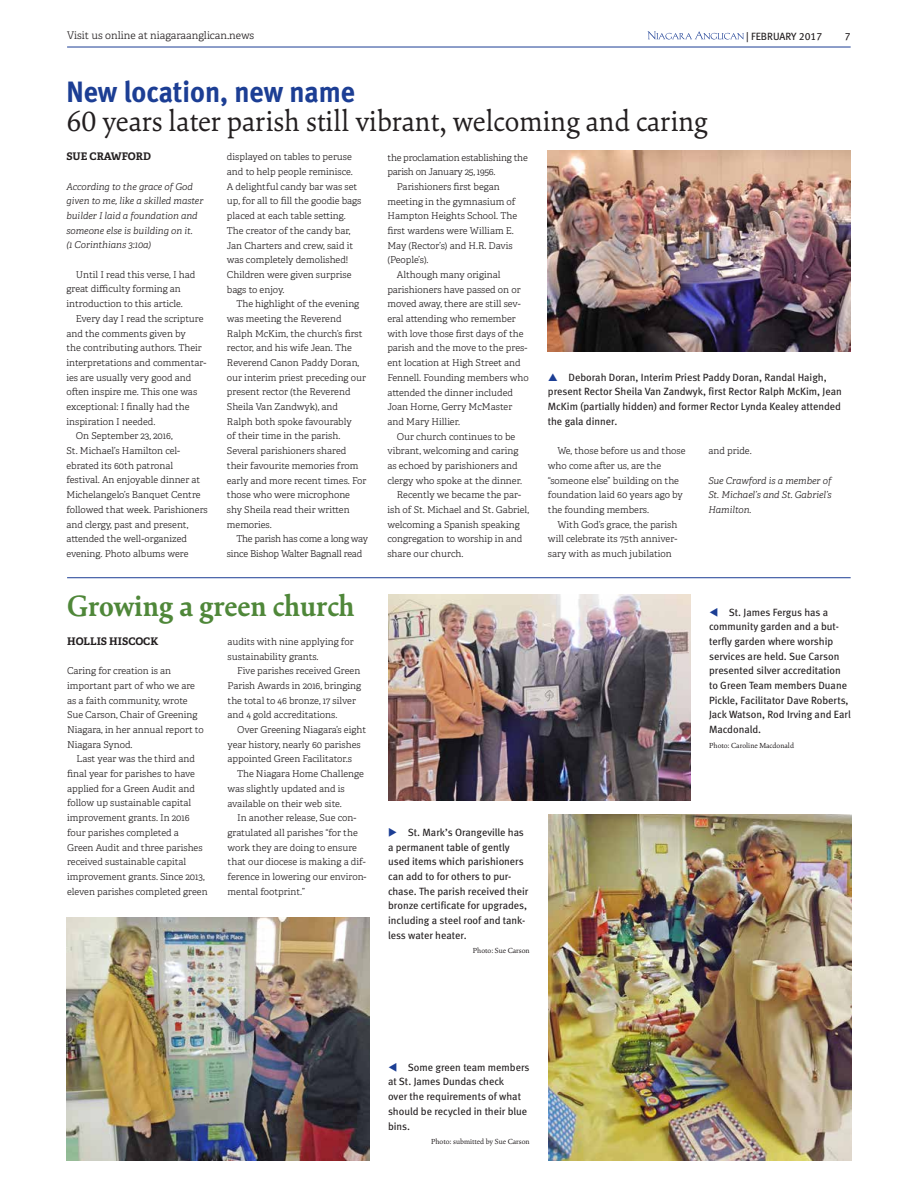
<style>
.page{position:relative;width:918px;height:1188px;background:#fff}
.page>*{position:absolute;margin:0;border:0;box-sizing:border-box;transform-origin:0 0}
.t1{font:29.4px "Cala";color:#231f20;scale:.95 1}
.t2{font:700 29.4px "Cala";color:#4f8739;scale:.95 1}
.t3{font:29.4px "Meta Bold CELF";color:#1c3e94;scale:.95 1}
.t4{font:10.5px/14.7px "Meta Book CELF";color:#231f20}
.t5{font:300 10.5px "Adelle";color:#231f20}
.t6{font:700 10.5px "Adelle";color:#231f20}
.t7{font:300 9.45px/14.7px "Adelle";color:#231f20}
.t8{font:italic 300 9.45px/14.7px "Adelle";color:#231f20}
.t9{font:300 9.45px/14.7px "Adelle";letter-spacing:-.02em;color:#231f20}
.t10{font:7.35px "Cala";color:#231f20}
.s1{color:#1c3e94}
</style>
<div class="page">
<svg style="left:648px;top:31px;width:96px;height:9px"></svg>
<hr style="left:67px;top:47px;width:784px;height:1px;background:#1c3e94">
<hr style="left:67px;top:577px;width:784px;height:1px;background:#1c3e94">
<img style="left:549px;top:815px;width:302px;height:345px">
<img style="left:388px;top:595px;width:303px;height:206px">
<img style="left:66px;top:917px;width:303px;height:244px">
<img style="left:548px;top:150px;width:302px;height:201px">
<p class="t5" style="left:67px;top:29px;width:189px">Visit us online at niagaraanglican.news</p>
<p class="t4" style="left:746px;top:29px;width:78px">| FEBRUARY 2017</p>
<p class="t4" style="left:845px;top:29px;width:7px">7</p>
<h1 class="t3" style="left:66px;top:73px;width:305px">New location, new name</h1>
<h1 class="t1" style="left:66px;top:102px;width:677px">60 years later parish still vibrant, welcoming and caring</h1>
<p class="t6" style="left:66px;top:150px;width:86px">SUE CRAWFORD</p>
<p class="t8" style="left:66px;top:179px;width:138px">According to the grace of God given to me, like a skilled master builder I laid a foundation and someone else is building on it.<br>(1 Corinthians 3:10a)</p>
<p class="t7" style="left:66px;top:267px;width:131px;text-indent:9px">Until I read this verse, I had great difficulty forming an introduction to this article.</p>
<p class="t7" style="left:76px;top:311px;width:129px">Every day I read the scripture</p>
<p class="t7" style="left:66px;top:326px;width:121px">and the comments given by</p>
<p class="t7" style="left:66px;top:341px;width:137px">the contributing authors. Their</p>
<p class="t7" style="left:66px;top:355px;width:141px">interpretations and commentar-</p>
<p class="t7" style="left:66px;top:370px;width:126px">ies are usually very good and</p>
<p class="t7" style="left:66px;top:385px;width:132px">often inspire me. This one was</p>
<p class="t7" style="left:66px;top:399px;width:125px">exceptional: I finally had the</p>
<p class="t7" style="left:66px;top:414px;width:90px">inspiration I needed.</p>
<p class="t7" style="left:76px;top:429px;width:98px">On September 23, 2016,</p>
<p class="t7" style="left:66px;top:444px;width:115px">St. Michael’s Hamilton cel-</p>
<p class="t7" style="left:66px;top:458px;width:108px">ebrated its 60th patronal</p>
<p class="t7" style="left:66px;top:473px;width:135px">festival. An enjoyable dinner at</p>
<p class="t7" style="left:66px;top:488px;width:136px">Michelangelo’s Banquet Centre</p>
<p class="t7" style="left:66px;top:502px;width:143px">followed that week. Parishioners</p>
<p class="t7" style="left:66px;top:517px;width:123px">and clergy, past and present,</p>
<p class="t7" style="left:66px;top:532px;width:122px">attended the well-organized</p>
<p class="t7" style="left:66px;top:546px;width:124px">evening. Photo albums were</p>
<p class="t7" style="left:227px;top:150px;width:136px">displayed on tables to peruse and to help people reminisce.<br>A delightful candy bar was set up, for all to fill the goodie bags placed at each table setting.<br>The creator of the candy bar,<br>Jan Charters and crew, said it was completely demolished!<br>Children were given surprise bags to enjoy.</p>
<p class="t7" style="left:227px;top:297px;width:141px;text-indent:9px">The highlight of the evening was meeting the Reverend<br>Ralph McKim, the church’s first rector, and his wife Jean. The<br>Reverend Canon Paddy Doran, our interim priest preceding our present rector (the Reverend<br>Sheila Van Zandwyk), and<br>Ralph both spoke favourably<br>of their time in the parish.<br>Several parishioners shared their favourite memories from early and more recent times. For those who were microphone shy Sheila read their written memories.</p>
<p class="t9" style="left:227px;top:532px;width:143px;text-indent:9px">The parish has come a long way since Bishop Walter Bagnall read</p>
<p class="t9" style="left:387px;top:150px;width:142px">the proclamation establishing the</p>
<p class="t9" style="left:387px;top:165px;width:109px">parish on January 25, 1956.</p>
<p class="t7" style="left:397px;top:179px;width:104px">Parishioners first began</p>
<p class="t7" style="left:387px;top:194px;width:130px">meeting in the gymnasium of</p>
<p class="t7" style="left:387px;top:209px;width:131px">Hampton Heights School. The</p>
<p class="t7" style="left:387px;top:223px;width:128px">first wardens were William E.</p>
<p class="t7" style="left:387px;top:238px;width:127px">May (Rector’s) and H.R. Davis</p>
<p class="t7" style="left:387px;top:253px;width:43px">(People’s).</p>
<p class="t7" style="left:397px;top:268px;width:105px">Although many original</p>
<p class="t7" style="left:387px;top:282px;width:135px">parishioners have passed on or</p>
<p class="t7" style="left:387px;top:297px;width:135px">moved away, there are still sev-</p>
<p class="t7" style="left:387px;top:312px;width:130px">eral attending who remember</p>
<p class="t7" style="left:387px;top:326px;width:138px">with love those first days of the</p>
<p class="t7" style="left:387px;top:341px;width:142px">parish and the move to the pres-</p>
<p class="t7" style="left:387px;top:356px;width:135px">ent location at High Street and</p>
<p class="t7" style="left:387px;top:370px;width:143px">Fennell. Founding members who</p>
<p class="t7" style="left:387px;top:385px;width:127px">attended the dinner included</p>
<p class="t7" style="left:387px;top:400px;width:126px">Joan Horne, Gerry McMaster</p>
<p class="t7" style="left:387px;top:414px;width:74px">and Mary Hillier.</p>
<p class="t7" style="left:397px;top:429px;width:120px">Our church continues to be</p>
<p class="t7" style="left:387px;top:444px;width:133px">vibrant, welcoming and caring</p>
<p class="t7" style="left:387px;top:458px;width:132px">as echoed by parishioners and</p>
<p class="t7" style="left:387px;top:473px;width:136px">clergy who spoke at the dinner.</p>
<p class="t7" style="left:397px;top:488px;width:126px">Recently we became the par-</p>
<p class="t7" style="left:387px;top:503px;width:143px">ish of St. Michael and St. Gabriel,</p>
<p class="t7" style="left:387px;top:517px;width:134px">welcoming a Spanish speaking</p>
<p class="t7" style="left:387px;top:532px;width:136px">congregation to worship in and</p>
<p class="t7" style="left:387px;top:547px;width:77px">share our church.</p>
<p class="t4" style="left:548px;top:370px;width:295px;text-indent:21px">Deborah Doran, Interim Priest Paddy Doran, Randal Haigh, present Rector Sheila Van Zandwyk, first Rector Ralph McKim, Jean McKim (partially hidden) and former Rector Lynda Kealey attended the gala dinner.</p>
<p class="t7" style="left:548px;top:444px;width:139px;text-indent:9px">We, those before us and those who come after us, are the “someone else” building on the foundation laid 60 years ago by the founding members.</p>
<p class="t7" style="left:548px;top:517px;width:131px;text-align:justify;text-indent:9px">With God’s grace, the parish will celebrate its 75th anniver&shy;sary with as much jubilation</p>
<p class="t7" style="left:708px;top:444px;width:45px">and pride.</p>
<p class="t8" style="left:708px;top:473px;width:125px;text-align:justify">Sue Crawford is a member of St. Michael’s and St. Gabriel’s Hamilton.</p>
<h1 class="t2" style="left:67px;top:587px;width:304px">Growing a green church</h1>
<p class="t6" style="left:67px;top:634px;width:93px">HOLLIS HISCOCK</p>
<p class="t7" style="left:67px;top:664px;width:138px">Caring for creation is an important part of who we are as a faith community, wrote<br>Sue Carson, Chair of Greening<br>Niagara, in her annual report to<br>Niagara Synod.</p>
<p class="t7" style="left:67px;top:752px;width:142px;text-indent:9px">Last year was the third and final year for parishes to have applied for a Green Audit and follow up sustainable capital improvement grants. In 2016 four parishes completed a<br>Green Audit and three parishes received sustainable capital improvement grants. Since 2013, eleven parishes completed green</p>
<p class="t7" style="left:228px;top:634px;width:128px">audits with nine applying for sustainability grants.</p>
<p class="t7" style="left:228px;top:664px;width:135px;text-indent:9px">Five parishes received Green<br>Parish Awards in 2016, bringing the total to 46 bronze, 17 silver and 4 gold accreditations.</p>
<p class="t7" style="left:228px;top:723px;width:140px;text-indent:9px">Over Greening Niagara’s eight year history, nearly 60 parishes appointed Green Facilitator.s</p>
<p class="t7" style="left:228px;top:767px;width:138px;text-indent:9px">The Niagara Home Challenge was slightly updated and is available on their web site.</p>
<p class="t7" style="left:228px;top:811px;width:140px;text-indent:9px">In another release, Sue con&shy;gratulated all parishes “for the work they are doing to ensure that our diocese is making a dif&shy;ference in lowering our environ&shy;mental footprint.”</p>
<p class="t4" style="left:388px;top:825px;width:142px"><span class="s1">◆</span> St. Mark’s Orangeville has a permanent table of gently used items which parishioners can add to for others to pur&shy;chase. The parish received their bronze certificate for upgrades, including a steel roof and tank&shy;less water heater.</p>
<p class="t10" style="left:473px;top:946px;width:58px">Photo: Sue Carson</p>
<p class="t4" style="left:388px;top:1060px;width:143px"><span class="s1">▼</span> Some green team members at St. James Dundas check<br>over the requirements of what should be recycled in their blue bins.</p>
<p class="t10" style="left:431px;top:1137px;width:100px">Photo: submitted by Sue Carson</p>
<p class="t4" style="left:709px;top:605px;width:143px"><span class="s1">▼</span> St. James Fergus has a community garden and a but&shy;terfly garden where worship services are held. Sue Carson presented silver accreditation to Green Team members Duane<br>Pickle, Facilitator Dave Roberts,<br>Jack Watson, Rod Irving and Earl<br>Macdonald.</p>
<p class="t10" style="left:709px;top:741px;width:86px">Photo: Caroline Macdonald</p>
</div>
